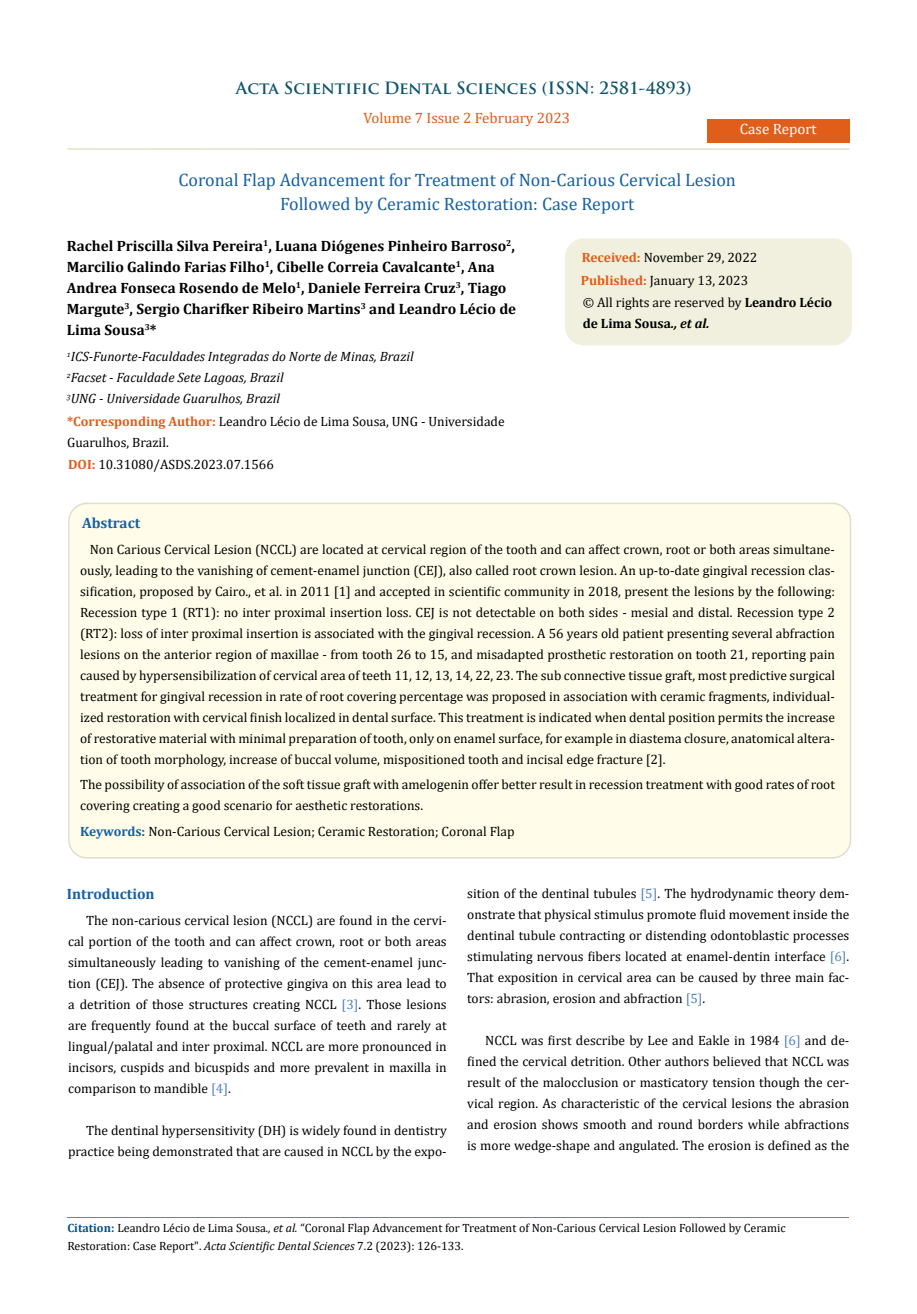
<style>
.page{position:relative;width:917px;height:1314px;background:#fff}
.page>*{position:absolute;margin:0;border:0;box-sizing:border-box;transform-origin:0 0}
.t1{font:18px/24px "Cambria";color:#1560a6;text-align:center}
.t2{font:700 16.5px "Trajan Pro";color:#0e546a}
.t3{font:700 15px/21px "Cambria";color:#000}
.t4{font:15px "Cambria";color:#e05d1a}
.t5{font:700 15px "Cambria";color:#1560a6}
.t6{font:15px "Cambria";color:#fff}
.t7{font:13.5px/21px "Cambria";color:#000}
.t8{font:italic 13.5px/21px "Cambria";color:#000}
.t9{font:12px/18px "Cambria";color:#000}
.s1{font-weight:700;color:#e05d1a}
.s2{font-weight:700}
.s3{font-weight:700;font-style:italic}
.s4{font-weight:700;color:#1560a6}
.s5{color:#4f81bd}
.s6{font-weight:700;color:#035089}
.s7{font-style:italic}
</style>
<div class="page">
<div style="left:707px;top:119px;width:142px;height:23px;background:#e05d1a"></div>
<div style="left:565px;top:239px;width:286px;height:106px;background:#f1f0de;border-radius:18px"></div>
<div style="left:565px;top:238px;width:287px;height:107px;border:2px solid #f1f0de;border-radius:18px"></div>
<div style="left:69px;top:503px;width:781px;height:355px;background:#fffde9;border-radius:18px"></div>
<div style="left:68px;top:503px;width:783px;height:356px;border:2px solid #e0dfcd;border-radius:18px"></div>
<hr style="left:67px;top:148px;width:782px;height:2px;background:#e0dfcd">
<hr style="left:67px;top:1217px;width:782px;height:1px;background:#e05d1a">
<p class="t2" style="left:236px;top:77px;width:457px">Acta Scientific Dental Sciences (ISSN: 2581-4893)</p>
<p class="t4" style="left:363px;top:109px;width:208px">Volume 7 Issue 2 February 2023</p>
<p class="t6" style="left:739px;top:120px;width:78px">Case Report</p>
<h1 class="t1" style="left:178px;top:168px;width:559px">Coronal Flap Advancement for Treatment of Non-Carious Cervical Lesion<br>Followed by Ceramic Restoration: Case Report</h1>
<p class="t3" style="left:67px;top:235px;width:451px">Rachel Priscilla Silva Pereira<sup>1</sup>, Luana Diógenes Pinheiro Barroso<sup>2</sup>, Marcilio Galindo Farias Filho<sup>1</sup>, Cibelle Correia Cavalcante<sup>1</sup>, Ana Andrea Fonseca Rosendo de Melo<sup>1</sup>, Daniele Ferreira Cruz<sup>3</sup>, Tiago Margute<sup>3</sup>, Sergio Charifker Ribeiro Martins<sup>3</sup> and Leandro Lécio de Lima Sousa<sup>3</sup>*</p>
<p class="t8" style="left:67px;top:346px;width:348px"><sup>1</sup>ICS-Funorte-Faculdades Integradas do Norte de Minas, Brazil<br><sup>2</sup>Facset - Faculdade Sete Lagoas, Brazil<br><sup>3</sup>UNG - Universidade Guarulhos, Brazil</p>
<p class="t7" style="left:67px;top:411px;width:439px"><span class="s1">*Corresponding Author:</span> Leandro Lécio de Lima Sousa, UNG - Universidade<br>Guarulhos, Brazil.</p>
<p class="t7" style="left:68px;top:454px;width:207px"><span class="s1">DOI:</span> 10.31080/ASDS.2023.07.1566</p>
<p class="t7" style="left:581px;top:246px;width:178px;line-height:23px"><span class="s1">Received:</span> November 29, 2022<br><span class="s1">Published:</span> January 13, 2023</p>
<p class="t7" style="left:582px;top:292px;width:251px">© All rights are reserved by <span class="s2">Leandro Lécio de Lima Sousa</span><span class="s3">., et al.</span></p>
<p class="t5" style="left:82px;top:512px;width:60px">Abstract</p>
<p class="t7" style="left:80px;top:538px;width:756px;text-align:justify;text-indent:10px">Non Carious Cervical Lesion (NCCL) are located at cervical region of the tooth and can affect crown, root or both areas simultane&shy;ously, leading to the vanishing of cement-enamel junction (CEJ), also called root crown lesion. An up-to-date gingival recession clas&shy;sification, proposed by Cairo., et al. in 2011 [1] and accepted in scientific community in 2018, present the lesions by the following:<br>Recession type 1 (RT1): no inter proximal insertion loss. CEJ is not detectable on both sides - mesial and distal. Recession type 2 (RT2): loss of inter proximal insertion is associated with the gingival recession. A 56 years old patient presenting several abfraction lesions on the anterior region of maxillae - from tooth 26 to 15, and misadapted prosthetic restoration on tooth 21, reporting pain caused by hypersensibilization of cervical area of teeth 11, 12, 13, 14, 22, 23. The sub connective tissue graft, most predictive surgical treatment for gingival recession in rate of root covering percentage was proposed in association with ceramic fragments, individual&shy;ized restoration with cervical finish localized in dental surface. This treatment is indicated when dental position permits the increase of restorative material with minimal preparation of tooth, only on enamel surface, for example in diastema closure, anatomical altera&shy;tion of tooth morphology, increase of buccal volume, mispositioned tooth and incisal edge fracture [2].</p>
<p class="t7" style="left:80px;top:774px;width:756px">The possibility of association of the soft tissue graft with amelogenin offer better result in recession treatment with good rates of root covering creating a good scenario for aesthetic restorations.</p>
<p class="t7" style="left:80px;top:821px;width:436px"><span class="s4">Keywords:</span> Non-Carious Cervical Lesion; Ceramic Restoration; Coronal Flap</p>
<p class="t5" style="left:67px;top:883px;width:89px">Introduction</p>
<p class="t7" style="left:68px;top:910px;width:380px;text-align:justify;text-indent:18px">The non-carious cervical lesion (NCCL) are found in the cervi&shy;cal portion of the tooth and can affect crown, root or both areas simultaneously leading to vanishing of the cement-enamel junc&shy;tion (CEJ). The absence of protective gingiva on this area lead to a detrition of those structures creating NCCL <span class="s5">[3]</span>. Those lesions are frequently found at the buccal surface of teeth and rarely at lingual/palatal and inter proximal. NCCL are more pronounced in incisors, cuspids and bicuspids and more prevalent in maxilla in comparison to mandible <span class="s5">[4]</span>.</p>
<p class="t7" style="left:68px;top:1120px;width:380px;text-align:right">The dentinal hypersensitivity (DH) is widely found in dentistry practice being demonstrated that are caused in NCCL by the expo-</p>
<p class="t7" style="left:467px;top:883px;width:384px;text-align:justify">sition of the dentinal tubules <span class="s5">[5]</span>. The hydrodynamic theory dem&shy;onstrate that physical stimulus promote fluid movement inside the dentinal tubule contracting or distending odontoblastic processes stimulating nervous fibers located at enamel-dentin interface <span class="s5">[6]</span>.<br>That exposition in cervical area can be caused by three main fac&shy;tors: abrasion, erosion and abfraction <span class="s5">[5]</span>.</p>
<p class="t7" style="left:467px;top:1030px;width:384px;text-align:justify;text-indent:18px">NCCL was first describe by Lee and Eakle in 1984 <span class="s5">[6]</span> and de&shy;fined the cervical detrition. Other authors believed that NCCL was result of the malocclusion or masticatory tension though the cer&shy;vical region. As characteristic of the cervical lesions the abrasion and erosion shows smooth and round borders while abfractions is more wedge-shape and angulated. The erosion is defined as the</p>
<p class="t9" style="left:67px;top:1219px;width:719px"><span class="s6">Citation:</span> Leandro Lécio de Lima Sousa<span class="s7">., et al.</span> “Coronal Flap Advancement for Treatment of Non-Carious Cervical Lesion Followed by Ceramic<br>Restoration: Case Report". <span class="s7">Acta Scientific Dental Sciences</span> 7.2 (2023): 126-133.</p>
</div>
